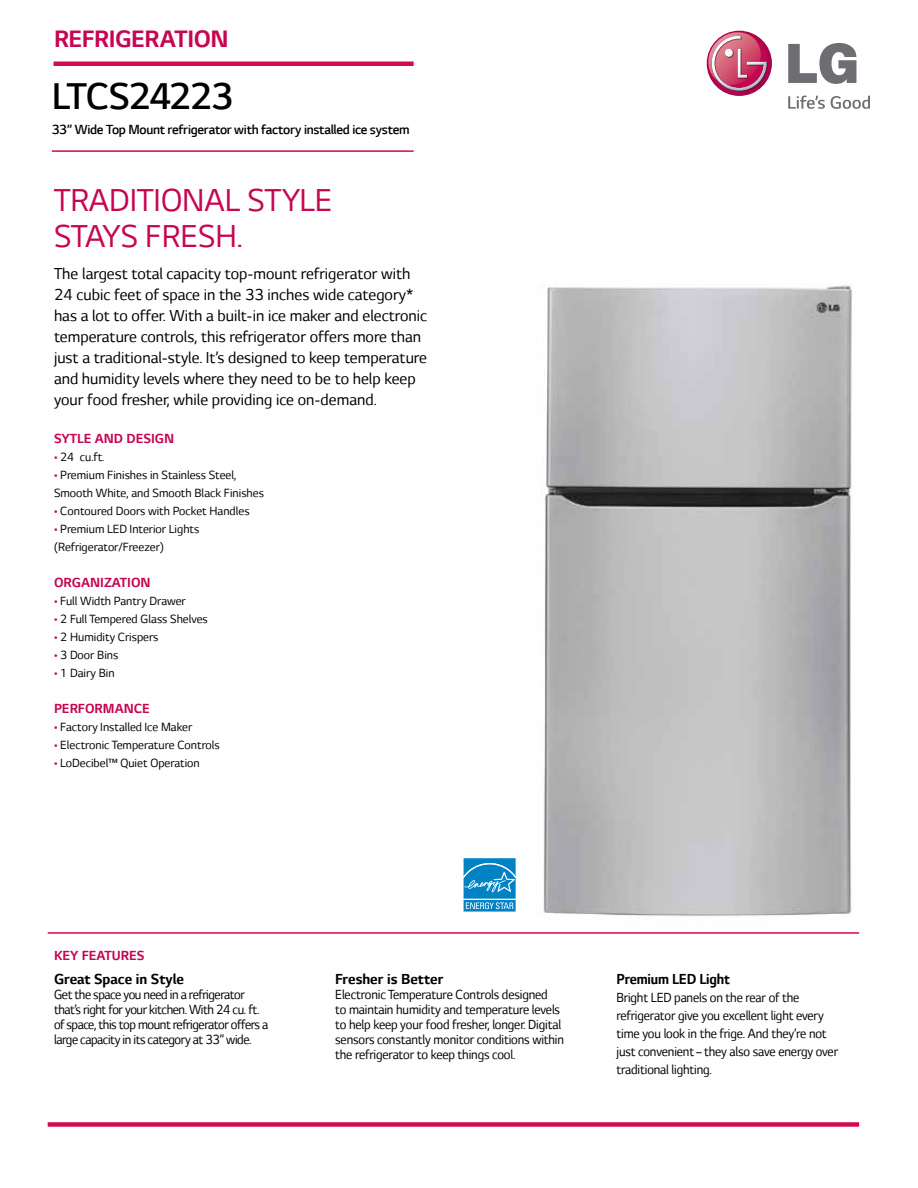
<style>
.page{position:relative;width:918px;height:1188px;background:#fff}
.page>*{position:absolute;margin:0;border:0;box-sizing:border-box;transform-origin:0 0}
.t1{font:300 42.3px "LG Smart";letter-spacing:-.03em;color:#000}
.t2{font:36px/36px "LG Smart";color:#c60651}
.t3{font:700 27px "LG Smart";letter-spacing:-.015em;color:#c60651}
.t4{font:18px/21px "LG Smart";color:#000}
.t5{font:700 16.5px "LG Smart";color:#000}
.t6{font:700 16.5px "LG Smart";color:#000;scale:.95 1}
.t7{font:15px/15px "LG Smart";letter-spacing:-.01em;color:#000;scale:.95 1}
.t8{font:15px/15px "LG Smart";letter-spacing:-.03em;color:#000;scale:.95 1}
.t9{font:300 15px "LG Smart";letter-spacing:-.02em;color:#000}
.t10{font:700 15px "LG Smart";color:#c60651}
.t11{font:13.5px/18px "LG Smart";color:#000}
.s1{color:#c60651}
</style>
<div class="page">
<img style="left:541px;top:283px;width:311px;height:633px">
<svg style="left:707px;top:31px;width:65px;height:65px"></svg>
<svg style="left:706px;top:32px;width:62px;height:60px"></svg>
<svg style="left:788px;top:43px;width:68px;height:41px"></svg>
<svg style="left:788px;top:96px;width:37px;height:13px"></svg>
<svg style="left:831px;top:96px;width:39px;height:13px"></svg>
<hr style="left:54px;top:62px;width:360px;height:4px;background:#d10a52">
<hr style="left:52px;top:150px;width:362px;height:2px;background:#d10a52">
<div style="left:48px;top:1122px;width:811px;height:5px;background:#d10a52"></div>
<hr style="left:48px;top:932px;width:811px;height:2px;background:#d10a52">
<svg style="left:463px;top:858px;width:53px;height:54px;background:#319acf"></svg>
<h3 class="t3" style="left:54px;top:24px;width:176px">REFRIGERATION</h3>
<h1 class="t1" style="left:52px;top:73px;width:183px">LTCS24223</h1>
<p class="t9" style="left:52px;top:121px;width:359px">33” Wide Top Mount refrigerator with factory installed ice system</p>
<h2 class="t2" style="left:54px;top:182px;width:261px">Trad itional style stays fresh.</h2>
<p class="t4" style="left:54px;top:263px;width:375px">The largest total capacity top-mount refrigerator with 24 cubic feet of space in the 33 inches wide category* has a lot to offer. With a built-in ice maker and electronic temperature controls, this refrigerator offers more than just a traditional-style. It’s designed to keep temperature and humidity levels where they need to be to help keep your food fresher, while providing ice on-demand.</p>
<p class="t10" style="left:54px;top:430px;width:122px">SYTLE AND DESIGN</p>
<p class="t11" style="left:54px;top:448px;width:52px"><span class="s1">•</span> 24 cu.ft.</p>
<p class="t11" style="left:54px;top:466px;width:211px"><span class="s1">•</span> Premium Finishes in Stainless Steel,<br>Smooth White, and Smooth Black Finishes</p>
<p class="t11" style="left:54px;top:502px;width:197px"><span class="s1">•</span> Contoured Doors with Pocket Handles</p>
<p class="t11" style="left:54px;top:520px;width:147px"><span class="s1">•</span> Premium LED Interior Lights (Refrigerator/Freezer)</p>
<p class="t10" style="left:54px;top:574px;width:98px">ORGANIZATION</p>
<p class="t11" style="left:54px;top:592px;width:133px"><span class="s1">•</span> Full Width Pantry Drawer</p>
<p class="t11" style="left:54px;top:610px;width:155px"><span class="s1">•</span> 2 Full Tempered Glass Shelves</p>
<p class="t11" style="left:54px;top:628px;width:106px"><span class="s1">•</span> 2 Humidity Crispers</p>
<p class="t11" style="left:54px;top:646px;width:66px"><span class="s1">•</span> 3 Door Bins</p>
<p class="t11" style="left:54px;top:664px;width:62px"><span class="s1">•</span> 1 Dairy Bin</p>
<p class="t10" style="left:54px;top:700px;width:97px">PERFORMANCE</p>
<p class="t11" style="left:54px;top:718px;width:140px"><span class="s1">•</span> Factory Installed Ice Maker</p>
<p class="t11" style="left:54px;top:736px;width:167px"><span class="s1">•</span> Electronic Temperature Controls</p>
<p class="t11" style="left:54px;top:754px;width:147px"><span class="s1">•</span> LoDecibel™ Quiet Operation</p>
<p class="t10" style="left:54px;top:947px;width:92px">KEY FEATURES</p>
<p class="t5" style="left:54px;top:970px;width:132px">Great Space in Style</p>
<p class="t8" style="left:54px;top:987px;width:227px">Get the space you need in a refrigerator that’s right for your kitchen. With 24 cu. ft. of space, this top mount refrigerator offers a large capacity in its category at 33” wide.</p>
<p class="t5" style="left:335px;top:970px;width:110px">Fresher is Better</p>
<p class="t7" style="left:335px;top:987px;width:242px">Electronic Temperature Controls designed<br>to maintain humidity and temperature levels to help keep your food fresher, longer. Digital sensors constantly monitor conditions within the refrigerator to keep things cool.</p>
<p class="t6" style="left:616px;top:970px;width:121px">Premium LED Light</p>
<p class="t7" style="left:616px;top:988px;width:235px;line-height:18px">Bright LED panels on the rear of the refrigerator give you excellent light every time you look in the frige. And they’re not just convenient – they also save energy over traditional lighting.</p>
</div>
